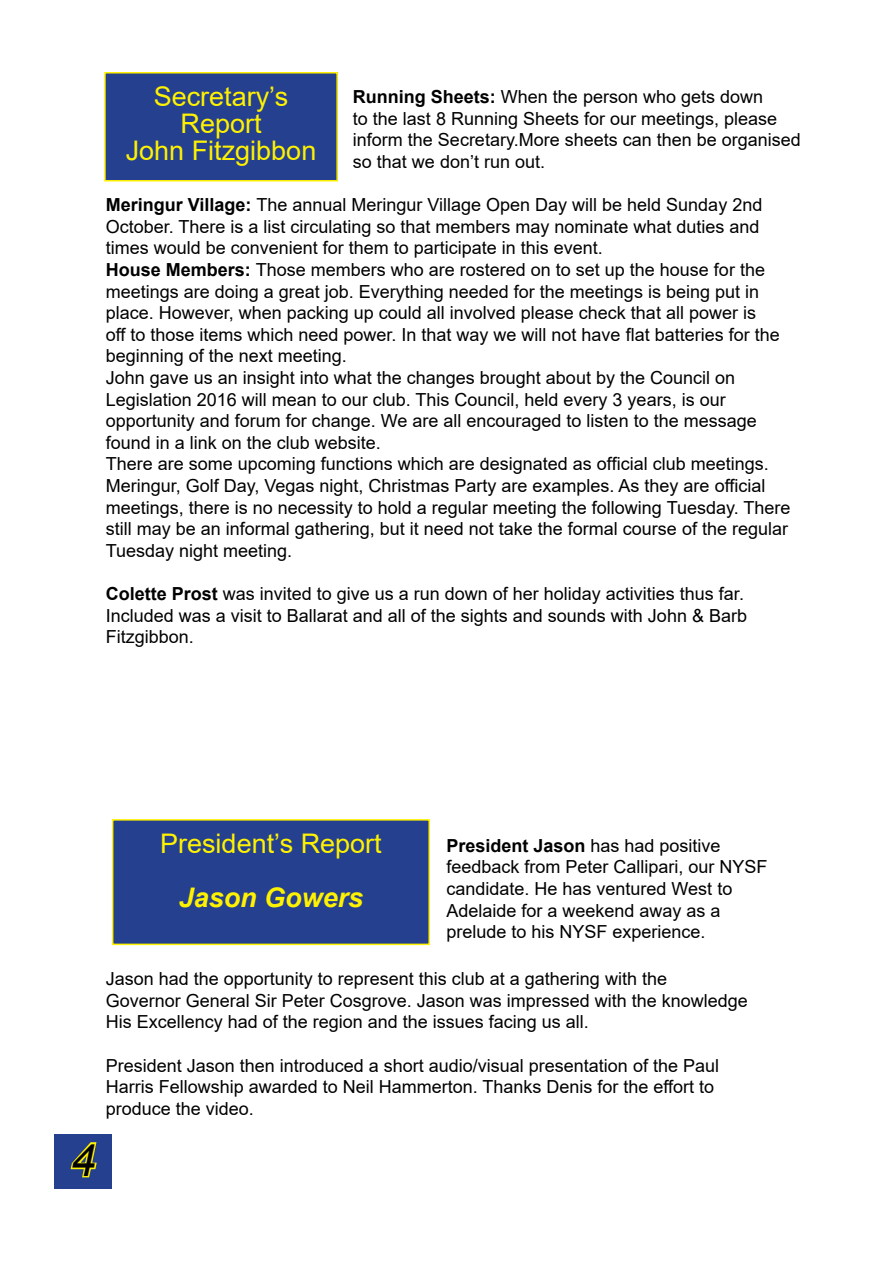
<style>
.page{position:relative;width:893px;height:1263px;background:#fff}
.page>*{position:absolute;margin:0;border:0;box-sizing:border-box;transform-origin:0 0}
.t1{font:italic 45px "Arial";color:#000}
.t2{font:27px/27px "Arial";color:#fff200;text-align:center}
.t3{font:italic 700 27px "Arial";color:#fff200}
.t4{font:18px/21.6px "Arial";color:#000}
.s1{font-weight:700}
</style>
<div class="page">
<div style="left:54px;top:1134px;width:58px;height:54px;background:#25408f"></div>
<svg style="left:70px;top:1142px;width:27px;height:36px"></svg>
<div style="left:113px;top:820px;width:316px;height:124px;background:#25408f"></div>
<div style="left:112px;top:819px;width:318px;height:126px;border:2px solid #fff200"></div>
<div style="left:105px;top:73px;width:232px;height:108px;background:#25408f"></div>
<div style="left:104px;top:72px;width:234px;height:110px;border:2px solid #fff200"></div>
<h2 class="t2" style="left:126px;top:83px;width:192px">Secretary’s<br>Report<br>John Fitzgibbon</h2>
<p class="t4" style="left:353px;top:86px;width:449px"><span class="s1">Running Sheets:</span> When the person who gets down<br>to the last 8 Running Sheets for our meetings, please inform the Secretary.More sheets can then be organised so that we don’t run out.</p>
<p class="t4" style="left:106px;top:194px;width:686px"><span class="s1">Meringur Village:</span> The annual Meringur Village Open Day will be held Sunday 2nd October. There is a list circulating so that members may nominate what duties and times would be convenient for them to participate in this event.<br><span class="s1">House Members:</span> Those members who are rostered on to set up the house for the meetings are doing a great job. Everything needed for the meetings is being put in place. However, when packing up could all involved please check that all power is<br>off to those items which need power. In that way we will not have flat batteries for the beginning of the next meeting.<br>John gave us an insight into what the changes brought about by the Council on Legislation 2016 will mean to our club. This Council, held every 3 years, is our opportunity and forum for change. We are all encouraged to listen to the message found in a link on the club website.<br>There are some upcoming functions which are designated as official club meetings.<br>Meringur, Golf Day, Vegas night, Christmas Party are examples. As they are official meetings, there is no necessity to hold a regular meeting the following Tuesday. There still may be an informal gathering, but it need not take the formal course of the regular Tuesday night meeting.</p>
<p class="t4" style="left:106px;top:583px;width:643px"><span class="s1">Colette Prost</span> was invited to give us a run down of her holiday activities thus far.<br>Included was a visit to Ballarat and all of the sights and sounds with John &amp; Barb<br>Fitzgibbon.</p>
<h1 class="t1" style="left:70px;top:1131px;width:27px">4</h1>
<h2 class="t2" style="left:160px;top:830px;width:223px">President’s Report</h2>
<h2 class="t3" style="left:179px;top:879px;width:186px">Jason Gowers</h2>
<p class="t4" style="left:446px;top:834px;width:323px"><span class="s1">President Jason</span> has had positive feedback from Peter Callipari, our NYSF candidate. He has ventured West to Adelaide for a weekend away as a prelude to his NYSF experience.</p>
<p class="t4" style="left:106px;top:968px;width:644px">Jason had the opportunity to represent this club at a gathering with the<br>Governor General Sir Peter Cosgrove. Jason was impressed with the knowledge<br>His Excellency had of the region and the issues facing us all.</p>
<p class="t4" style="left:106px;top:1054px;width:615px">President Jason then introduced a short audio/visual presentation of the Paul<br>Harris Fellowship awarded to Neil Hammerton. Thanks Denis for the effort to produce the video.</p>
</div>
